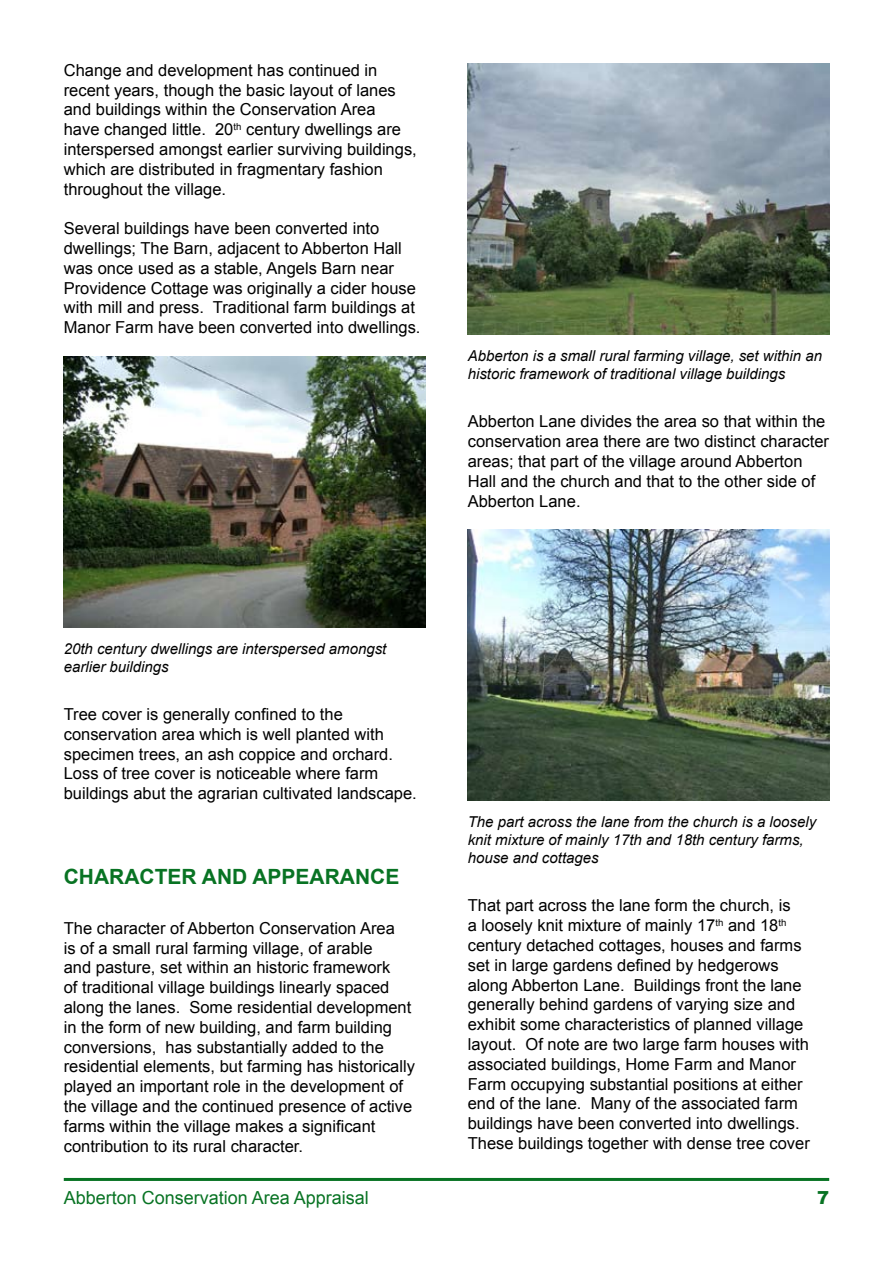
<style>
.page{position:relative;width:893px;height:1263px;background:#fff}
.page>*{position:absolute;margin:0;border:0;box-sizing:border-box;transform-origin:0 0}
.t1{font:700 21px "Arial";color:#087323}
.t2{font:18px "Arial";color:#087323}
.t3{font:16.5px/19.8px "Arial";color:#000}
.t4{font:italic 15px/18px "Arial";color:#000}
</style>
<div class="page">
<hr style="left:64px;top:1178px;width:765px;height:3px;background:#087323">
<img style="left:64px;top:356px;width:361px;height:271px">
<img style="left:468px;top:64px;width:361px;height:271px">
<img style="left:468px;top:530px;width:361px;height:271px">
<p class="t3" style="left:64px;top:60px;width:355px">Change and development has continued in recent years, though the basic layout of lanes and buildings within the Conservation Area<br>have changed little. 20<sup>th</sup> century dwellings are interspersed amongst earlier surviving buildings, which are distributed in fragmentary fashion throughout the village.</p>
<p class="t3" style="left:64px;top:219px;width:358px">Several buildings have been converted into dwellings; The Barn, adjacent to Abberton Hall was once used as a stable, Angels Barn near Providence Cottage was originally a cider house with mill and press. Traditional farm buildings at Manor Farm have been converted into dwellings.</p>
<p class="t4" style="left:468px;top:347px;width:356px">Abberton is a small rural farming village, set within an historic framework of traditional village buildings</p>
<p class="t3" style="left:468px;top:412px;width:363px">Abberton Lane divides the area so that within the conservation area there are two distinct character areas; that part of the village around Abberton Hall and the church and that to the other side of Abberton Lane.</p>
<p class="t4" style="left:64px;top:640px;width:324px">20th century dwellings are interspersed amongst earlier buildings</p>
<p class="t3" style="left:64px;top:704px;width:355px">Tree cover is generally confined to the conservation area which is well planted with specimen trees, an ash coppice and orchard.<br>Loss of tree cover is noticeable where farm buildings abut the agrarian cultivated landscape.</p>
<p class="t1" style="left:64px;top:862px;width:337px">CHARACTER AND APPEARANCE</p>
<p class="t3" style="left:64px;top:918px;width:353px">The character of Abberton Conservation Area<br>is of a small rural farming village, of arable<br>and pasture, set within an historic framework<br>of traditional village buildings linearly spaced along the lanes. Some residential development in the form of new building, and farm building conversions, has substantially added to the residential elements, but farming has historically played an important role in the development of the village and the continued presence of active farms within the village makes a significant contribution to its rural character.</p>
<p class="t2" style="left:64px;top:1186px;width:307px">Abberton Conservation Area Appraisal</p>
<p class="t4" style="left:468px;top:813px;width:350px">The part across the lane from the church is a loosely knit mixture of mainly 17th and 18th century farms, house and cottages</p>
<p class="t3" style="left:468px;top:896px;width:344px">That part across the lane form the church, is<br>a loosely knit mixture of mainly 17<sup>th</sup> and 18<sup>th </sup>century detached cottages, houses and farms set in large gardens defined by hedgerows along Abberton Lane. Buildings front the lane generally behind gardens of varying size and exhibit some characteristics of planned village layout. Of note are two large farm houses with associated buildings, Home Farm and Manor Farm occupying substantial positions at either end of the lane. Many of the associated farm buildings have been converted into dwellings.<br>These buildings together with dense tree cover</p>
</div>
